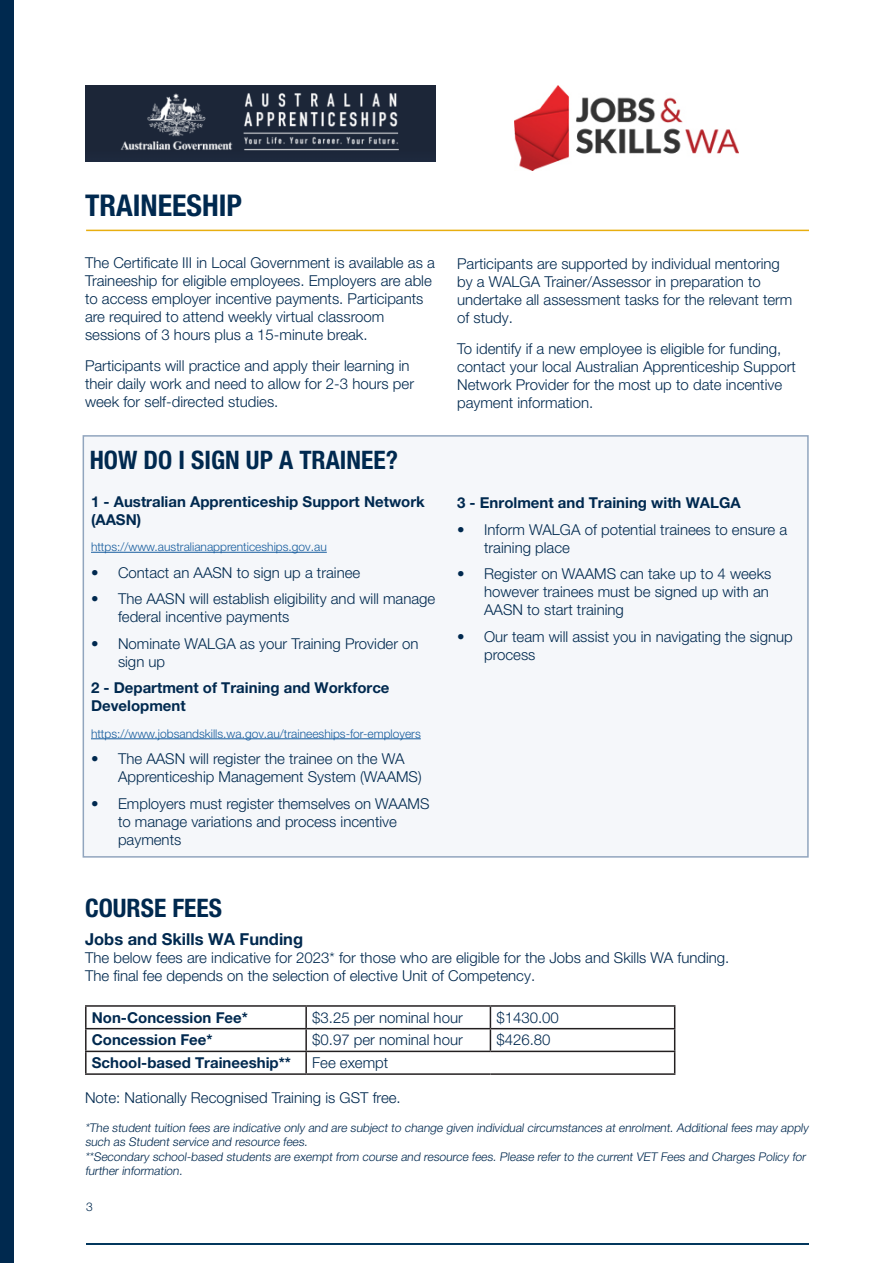
<style>
.page{position:relative;width:893px;height:1263px;background:#fff}
.page>*{position:absolute;margin:0;border:0;box-sizing:border-box;transform-origin:0 0}
.Main_Heading_Blue{font:700 condensed 30px "Helvetica Neue LT Pro";color:#00294f}
.Main_Heading_Blue-2{font:700 condensed 25.5px "Helvetica Neue LT Pro";color:#00294f}
.t1{font:700 16.5px "Helvetica Neue LT Pro";color:#00294f}
.BODY{font:300 15px/18px "Helvetica Neue LT Pro";color:#00294f}
.BODY-2{font:700 15px/18px "Helvetica Neue LT Pro";color:#00294f}
.t2{font:300 12px/14.4px "Helvetica Neue LT Pro";color:#00294f}
.BODY-3{font:300 12px "Helvetica Neue LT Pro";color:#175d9e}
</style>
<div class="page">
<div style="left:83px;top:435px;width:726px;height:423px;background:#f5f7fa;border:2px solid #91a5be"></div>
<hr style="left:86px;top:1244px;width:723px;height:1px;background:#03375d">
<hr style="left:91px;top:552px;width:236px;height:1px;background:#175d9e">
<hr style="left:91px;top:738px;width:330px;height:1px;background:#175d9e">
<img style="left:514px;top:85px;width:224px;height:85px">
<img style="left:85px;top:85px;width:351px;height:77px">
<hr style="left:85px;top:1005px;width:221px;height:2px;background:#231f20">
<hr style="left:85px;top:1007px;width:2px;height:21px;background:#231f20">
<hr style="left:306px;top:1005px;width:184px;height:2px;background:#231f20">
<hr style="left:305px;top:1007px;width:2px;height:21px;background:#231f20">
<hr style="left:490px;top:1005px;width:185px;height:2px;background:#231f20">
<hr style="left:85px;top:1028px;width:221px;height:1px;background:#231f20">
<hr style="left:85px;top:1029px;width:2px;height:22px;background:#231f20">
<hr style="left:306px;top:1028px;width:184px;height:1px;background:#231f20">
<hr style="left:305px;top:1029px;width:2px;height:22px;background:#231f20">
<hr style="left:490px;top:1028px;width:185px;height:1px;background:#231f20">
<svg style="left:490px;top:1007px;width:1px;height:44px"></svg>
<hr style="left:85px;top:1051px;width:221px;height:1px;background:#231f20">
<hr style="left:85px;top:1052px;width:2px;height:21px;background:#231f20">
<hr style="left:306px;top:1051px;width:184px;height:1px;background:#231f20">
<hr style="left:305px;top:1052px;width:2px;height:21px;background:#231f20">
<hr style="left:490px;top:1051px;width:185px;height:1px;background:#231f20">
<svg style="left:674px;top:1007px;width:1px;height:66px"></svg>
<hr style="left:85px;top:1073px;width:221px;height:2px;background:#231f20">
<hr style="left:306px;top:1073px;width:184px;height:2px;background:#231f20">
<hr style="left:490px;top:1073px;width:185px;height:2px;background:#231f20">
<div style="left:0;top:0;width:13px;height:1263px;background:#00294f"></div>
<hr style="left:86px;top:230px;width:723px;height:1px;background:#e8ae0f">
<p class="Main_Heading_Blue" style="left:85px;top:187px;width:159px">TRAINEESHIP</p>
<p class="BODY" style="left:85px;top:254px;width:351px">The Certificate III in Local Government is available as a Traineeship for eligible employees. Employers are able to access employer incentive payments. Participants are required to attend weekly virtual classroom sessions of 3 hours plus a 15-minute break.</p>
<p class="BODY" style="left:85px;top:356px;width:330px">Participants will practice and apply their learning in their daily work and need to allow for 2-3 hours per week for self-directed studies.</p>
<p class="Main_Heading_Blue-2" style="left:90px;top:444px;width:310px">HOW DO I SIGN UP A TRAINEE?</p>
<p class="BODY-2" style="left:91px;top:492px;width:335px">1 - Australian Apprenticeship Support Network (AASN)</p>
<p class="BODY-3" style="left:91px;top:539px;width:237px">https://www.australianapprenticeships.gov.au</p>
<p class="BODY" style="left:91px;top:563px;width:271px">• Contact an AASN to sign up a trainee</p>
<p class="BODY" style="left:118px;top:589px;width:319px;text-indent:-27px">• The AASN will establish eligibility and will manage federal incentive payments</p>
<p class="BODY" style="left:118px;top:634px;width:302px;text-indent:-27px">• Nominate WALGA as your Training Provider on sign up</p>
<p class="BODY-2" style="left:91px;top:678px;width:300px">2 - Department of Training and Workforce<br>Development</p>
<p class="BODY-3" style="left:91px;top:726px;width:331px">https://www.jobsandskills.wa.gov.au/traineeships-for-employers</p>
<p class="BODY" style="left:118px;top:749px;width:305px;text-indent:-27px">• The AASN will register the trainee on the WA<br>Apprenticeship Management System (WAAMS)</p>
<p class="BODY" style="left:118px;top:794px;width:313px;text-indent:-27px">• Employers must register themselves on WAAMS to manage variations and process incentive payments</p>
<p class="Main_Heading_Blue-2" style="left:85px;top:893px;width:138px">COURSE FEES</p>
<p class="BODY" style="left:457px;top:255px;width:337px">Participants are supported by individual mentoring by a WALGA Trainer/Assessor in preparation to undertake all assessment tasks for the relevant term of study.</p>
<p class="BODY" style="left:457px;top:340px;width:340px">To identify if a new employee is eligible for funding, contact your local Australian Apprenticeship Support Network Provider for the most up to date incentive payment information.</p>
<p class="BODY-2" style="left:457px;top:494px;width:285px">3 - Enrolment and Training with WALGA</p>
<p class="BODY" style="left:484px;top:520px;width:305px;text-indent:-27px">• Inform WALGA of potential trainees to ensure a training place</p>
<p class="BODY" style="left:484px;top:565px;width:289px;text-indent:-27px">• Register on WAAMS can take up to 4 weeks however trainees must be signed up with an<br>AASN to start training</p>
<p class="BODY" style="left:484px;top:627px;width:310px;text-indent:-27px">• Our team will assist you in navigating the signup process</p>
<p class="t1" style="left:85px;top:929px;width:220px">Jobs and Skills WA Funding</p>
<p class="BODY" style="left:85px;top:948px;width:646px">The below fees are indicative for 2023* for those who are eligible for the Jobs and Skills WA funding.<br>The final fee depends on the selection of elective Unit of Competency.</p>
<p class="BODY-2" style="left:92px;top:1008px;width:158px">Non-Concession Fee*</p>
<p class="BODY" style="left:312px;top:1008px;width:152px">$3.25 per nominal hour</p>
<p class="BODY" style="left:496px;top:1008px;width:64px">$1430.00</p>
<p class="BODY-2" style="left:92px;top:1031px;width:122px">Concession Fee*</p>
<p class="BODY" style="left:312px;top:1031px;width:152px">$0.97 per nominal hour</p>
<p class="BODY" style="left:496px;top:1031px;width:56px">$426.80</p>
<p class="BODY-2" style="left:92px;top:1053px;width:201px">School-based Traineeship**</p>
<p class="BODY" style="left:312px;top:1053px;width:78px">Fee exempt</p>
<p class="BODY" style="left:85px;top:1088px;width:317px">Note: Nationally Recognised Training is GST free.</p>
<p class="t2" style="left:85px;top:1120px;width:725px">*The student tuition fees are indicative only and are subject to change given individual circumstances at enrolment. Additional fees may apply such as Student service and resource fees.<br>**Secondary school-based students are exempt from course and resource fees. Please refer to the current VET Fees and Charges Policy for further information.</p>
<p class="t2" style="left:86px;top:1199px;width:8px">3</p>
</div>
